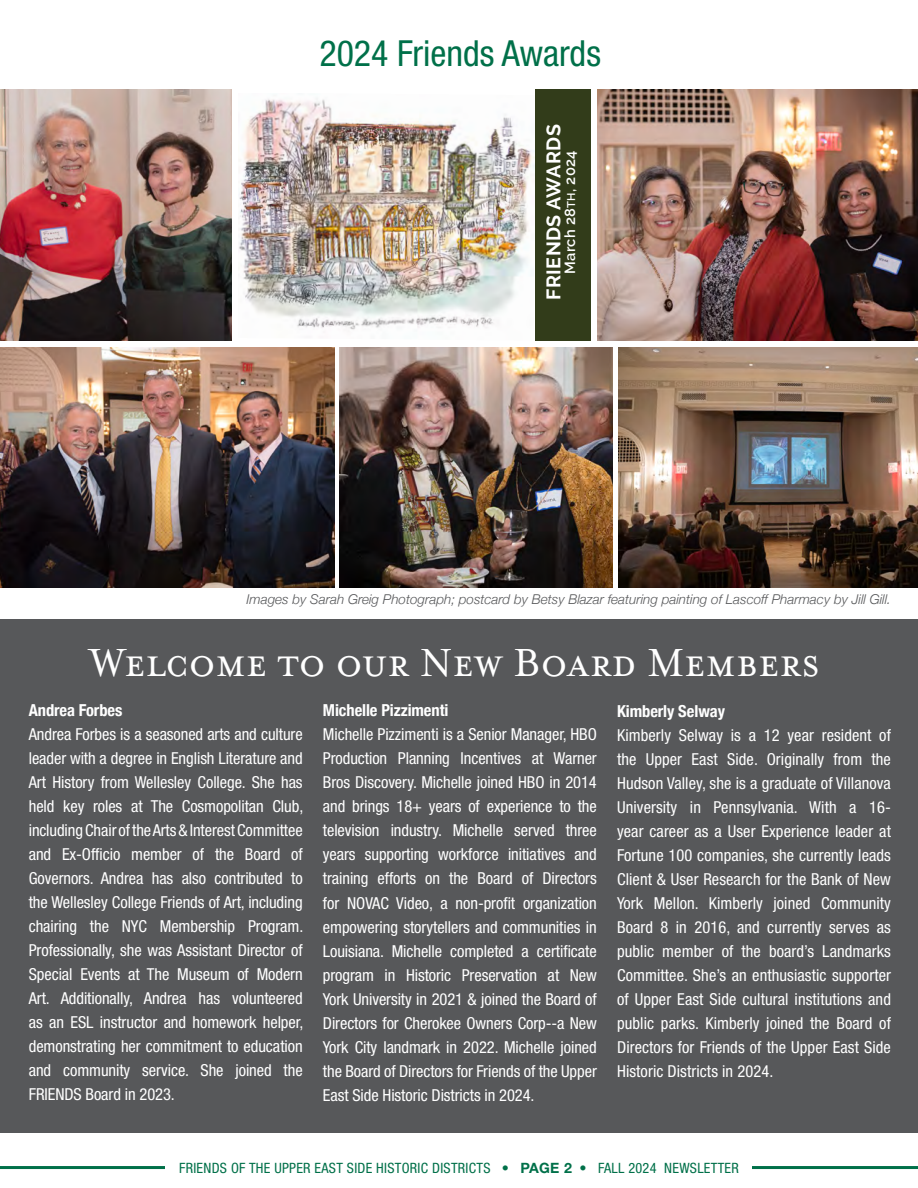
<style>
.page{position:relative;width:918px;height:1188px;background:#fff}
.page>*{position:absolute;margin:0;border:0;box-sizing:border-box;transform-origin:0 0}
.t1{font:45px "Mrs Eaves Small Caps OT";color:#fff}
.Body{font:condensed 36px "Helvetica Neue LT Std";color:#007049}
.t2{font:700 19.5px "Raleway";letter-spacing:.02em;color:#fff}
.Body-2{font:condensed 16.5px/24px "Helvetica Neue LT Std";letter-spacing:-.005em;color:#fff;text-align:justify}
.Body-3{font:700 condensed 16.5px "Helvetica Neue";letter-spacing:-.005em;color:#fff}
.t3{font:600 14.7px "Raleway";letter-spacing:.02em;color:#fff}
.t4{font:condensed 14.25px "Helvetica Neue LT Std";letter-spacing:.02em;color:#007049}
.t5{font:italic 300 13.5px "Helvetica Neue";color:#57585a}
.s1{font-size:11.25px}
.s2{font-weight:700;font-stretch:normal}
</style>
<div class="page">
<hr style="left:0;top:1166px;width:918px;height:3px;background:#007049">
<div style="left:166px;top:1163px;width:586px;height:16px;background:#fff"></div>
<div style="left:0;top:619px;width:918px;height:514px;background:#57585a"></div>
<img style="left:239px;top:99px;width:296px;height:231px">
<div style="left:535px;top:90px;width:55px;height:251px;background:#323c1a"></div>
<img style="left:597px;top:89px;width:321px;height:252px">
<img style="left:619px;top:347px;width:299px;height:241px">
<img style="left:0;top:347px;width:335px;height:241px">
<img style="left:340px;top:347px;width:272px;height:241px">
<img style="left:0;top:89px;width:232px;height:252px">
<p class="Body" style="left:319px;top:33px;width:283px">2024 Friends Awards</p>
<p class="t2" style="left:543px;top:300px;width:177px;rotate:-90deg">FRIENDS AWARDS</p>
<p class="t3" style="left:562px;top:274px;width:125px;rotate:-90deg">March 28<span class="s1">TH</span>, 2024</p>
<p class="t5" style="left:247px;top:588px;width:646px">Images by Sarah Greig Photograph; postcard by Betsy Blazar featuring painting of Lascoff Pharmacy by Jill Gill.</p>
<p class="t1" style="left:90px;top:638px;width:731px">Welcome to our New Board Members</p>
<p class="Body-3" style="left:29px;top:697px;width:95px">Andrea Forbes</p>
<p class="Body-2" style="left:29px;top:722px;width:276px">Andrea Forbes is a seasoned arts and culture leader with a degree in English Literature and Art History from Wellesley College. She has held key roles at The Cosmopolitan Club, including Chair of the Arts &amp; Interest Committee and Ex-Officio member of the Board of Governors. Andrea has also contributed to the Wellesley College Friends of Art, including chairing the NYC Membership Program.<br>Professionally, she was Assistant Director of Special Events at The Museum of Modern Art. Additionally, Andrea has volunteered as an ESL instructor and homework helper, demonstrating her commitment to education and community service. She joined the FRIENDS Board in 2023.</p>
<p class="Body-3" style="left:323px;top:697px;width:127px">Michelle Pizzimenti</p>
<p class="Body-2" style="left:323px;top:723px;width:275px">Michelle Pizzimenti is a Senior Manager, HBO Production Planning Incentives at Warner Bros Discovery. Michelle joined HBO in 2014 and brings 18+ years of experience to the television industry. Michelle served three years supporting workforce initiatives and training efforts on the Board of Directors for NOVAC Video, a non-profit organization empowering storytellers and communities in Louisiana. Michelle completed a certificate program in Historic Preservation at New York University in 2021 &amp; joined the Board of Directors for Cherokee Owners Corp--a New York City landmark in 2022. Michelle joined the Board of Directors for Friends of the Upper East Side Historic Districts in 2024.</p>
<p class="Body-3" style="left:617px;top:697px;width:110px">Kimberly Selway</p>
<p class="Body-2" style="left:617px;top:723px;width:275px">Kimberly Selway is a 12 year resident of the Upper East Side. Originally from the Hudson Valley, she is a graduate of Villanova University in Pennsylvania. With a 16- year career as a User Experience leader at Fortune 100 companies, she currently leads Client &amp; User Research for the Bank of New York Mellon. Kimberly joined Community Board 8 in 2016, and currently serves as public member of the board’s Landmarks Committee. She’s an enthusiastic supporter of Upper East Side cultural institutions and public parks. Kimberly joined the Board of Directors for Friends of the Upper East Side Historic Districts in 2024.</p>
<p class="t4" style="left:179px;top:1160px;width:561px">FRIENDS OF THE UPPER EAST SIDE HISTORIC DISTRICTS • <span class="s2">PAGE 2</span> • FALL 2024 NEWSLETTER</p>
</div>
